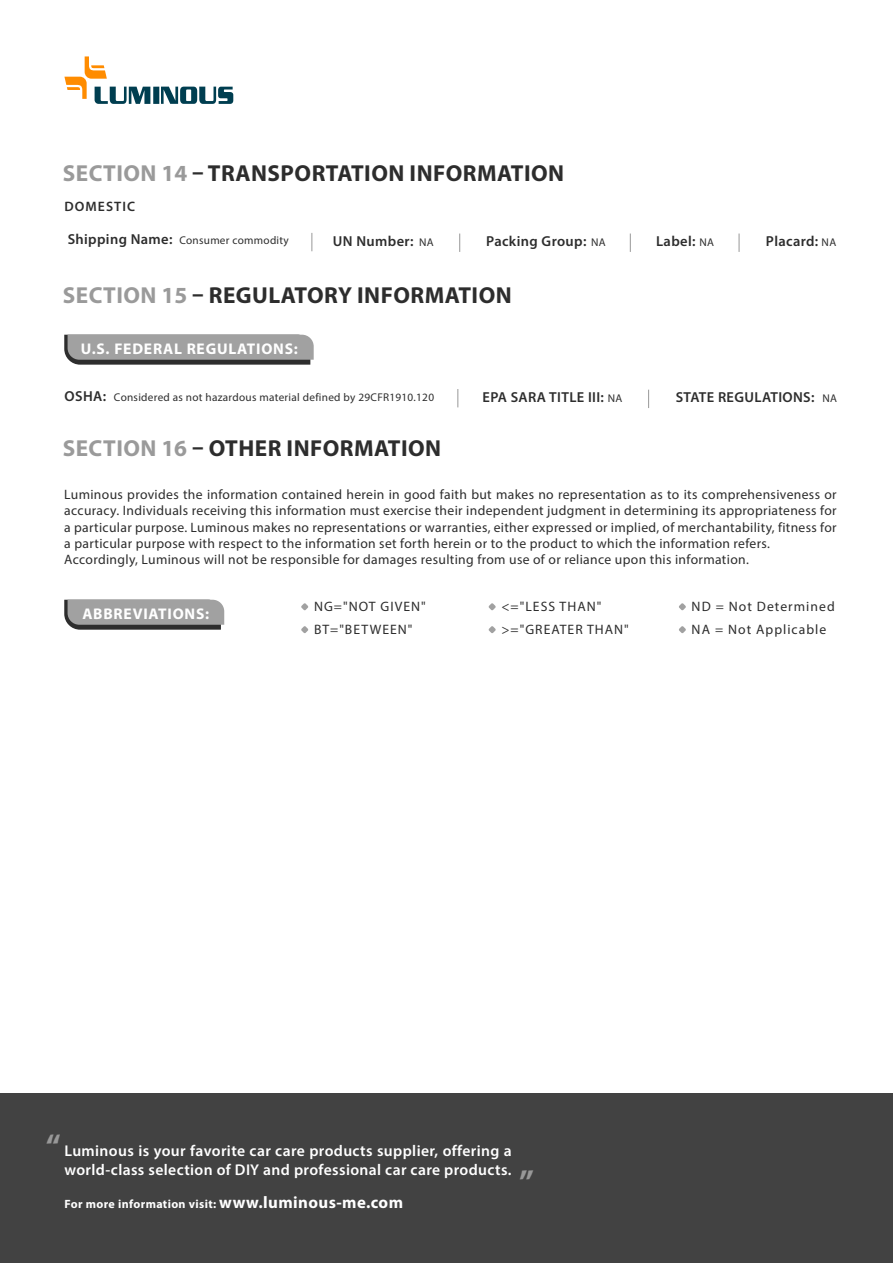
<style>
.page{position:relative;width:893px;height:1263px;background:#fff}
.page>*{position:absolute;margin:0;border:0;box-sizing:border-box;transform-origin:0 0}
.t1{font:700 32.7px "Myriad Pro";color:#989898}
.t2{font:700 23.25px "Myriad Pro";letter-spacing:.02em;color:#2d2d2d}
.t3{font:600 15.6px "Myriad Pro";letter-spacing:.025em;color:#fff}
.t4{font:700 15.45px "Myriad Pro";letter-spacing:.05em;color:#fff}
.t5{font:600 14.55px "Myriad Pro";letter-spacing:.025em;color:#2d2d2d}
.t6{font:13.65px/16.4px "Myriad Pro";letter-spacing:.025em;color:#2d2d2d}
.t7{font:13.65px/23px "Myriad Pro";letter-spacing:.075em;color:#2d2d2d}
.t8{font:600 13.65px "Myriad Pro";letter-spacing:.075em;color:#2d2d2d}
.t9{font:700 12px "Myriad Pro";letter-spacing:.03em;color:#fff}
.t10{font:11.25px "Myriad Pro";letter-spacing:.025em;color:#2d2d2d}
.s1{color:#9a9a9a}
.s2{font-weight:400;font-size:11.25px}
.s3{font-weight:600;font-size:14.55px}
.s4{font-weight:700;font-size:32.85px;color:#989898}
.s5{font-size:16.8px}
</style>
<div class="page">
<svg style="left:457px;top:389px;width:1px;height:18px"></svg>
<svg style="left:648px;top:390px;width:1px;height:18px"></svg>
<svg style="left:311px;top:233px;width:1px;height:18px"></svg>
<svg style="left:459px;top:234px;width:1px;height:18px"></svg>
<svg style="left:630px;top:234px;width:1px;height:18px"></svg>
<svg style="left:739px;top:234px;width:1px;height:18px"></svg>
<svg style="left:64px;top:335px;width:250px;height:30px;background:#8f8f8f"></svg>
<svg style="left:64px;top:600px;width:160px;height:30px;background:#8f8f8f"></svg>
<svg style="left:301px;top:603px;width:7px;height:7px"></svg>
<svg style="left:301px;top:626px;width:7px;height:7px"></svg>
<svg style="left:488px;top:603px;width:8px;height:7px"></svg>
<svg style="left:488px;top:626px;width:8px;height:7px"></svg>
<svg style="left:679px;top:603px;width:7px;height:7px"></svg>
<svg style="left:679px;top:626px;width:7px;height:7px"></svg>
<div style="left:0;top:1094px;width:893px;height:169px;background:#424242"></div>
<svg style="left:64px;top:56px;width:86px;height:48px"></svg>
<div style="left:153px;top:87px;width:6px;height:17px;background:#003e50"></div>
<svg style="left:161px;top:87px;width:72px;height:17px"></svg>
<h2 class="t2" style="left:63px;top:158px;width:503px"><span class="s1">SECTION 14</span> – TRANSPORTATION INFORMATION</h2>
<p class="t8" style="left:65px;top:198px;width:72px">DOMESTIC</p>
<p class="t5" style="left:68px;top:230px;width:106px">Shipping Name:</p>
<p class="t5" style="left:333px;top:232px;width:102px">UN Number: <span class="s2">NA</span></p>
<p class="t5" style="left:486px;top:232px;width:121px">Packing Group: <span class="s2">NA</span></p>
<p class="t5" style="left:656px;top:232px;width:59px">Label: <span class="s2">NA</span></p>
<p class="t5" style="left:766px;top:232px;width:72px">Placard: <span class="s2">NA</span></p>
<p class="t10" style="left:179px;top:234px;width:111px">Consumer commodity</p>
<h2 class="t2" style="left:63px;top:280px;width:450px"><span class="s1">SECTION 15</span> – REGULATORY INFORMATION</h2>
<p class="t4" style="left:81px;top:338px;width:219px">U.S. FEDERAL REGULATIONS:</p>
<p class="t10" style="left:65px;top:391px;width:371px"><span class="s3">OSHA:</span> Considered as not hazardous material defined by 29CFR1910.120</p>
<p class="t5" style="left:483px;top:388px;width:141px">EPA SARA TITLE III: <span class="s2">NA</span></p>
<p class="t5" style="left:676px;top:388px;width:163px">STATE REGULATIONS: <span class="s2">NA</span></p>
<h2 class="t2" style="left:63px;top:433px;width:380px"><span class="s1">SECTION 16</span> – OTHER INFORMATION</h2>
<p class="t6" style="left:64px;top:486px;width:774px">Luminous provides the information contained herein in good faith but makes no representation as to its comprehensiveness or accuracy. Individuals receiving this information must exercise their independent judgment in determining its appropriateness for a particular purpose. Luminous makes no representations or warranties, either expressed or implied, of merchantability, fitness for a particular purpose with respect to the information set forth herein or to the product to which the information refers.<br>Accordingly, Luminous will not be responsible for damages resulting from use of or reliance upon this information.</p>
<p class="t4" style="left:82px;top:603px;width:128px">ABBREVIATIONS:</p>
<p class="t7" style="left:314px;top:595px;width:113px">NG="NOT GIVEN"</p>
<p class="t7" style="left:314px;top:618px;width:100px">BT="BETWEEN"</p>
<p class="t7" style="left:501px;top:595px;width:129px">&lt;="LESS THAN" &gt;="GREATER THAN"</p>
<p class="t7" style="left:692px;top:595px;width:145px">ND = Not Determined<br>NA = Not Applicable</p>
<p class="t3" style="left:46px;top:1141px;width:468px"><span class="s4">“</span> Luminous is your favorite car care products supplier, offering a</p>
<p class="t3" style="left:64px;top:1159px;width:448px">world-class selection of DIY and professional car care products.</p>
<p class="t9" style="left:64px;top:1196px;width:340px">For more information visit: <span class="s5">www.luminous-me.com</span></p>
<h1 class="t1" style="left:534px;top:1189px;width:16px;rotate:-180deg">“</h1>
</div>
